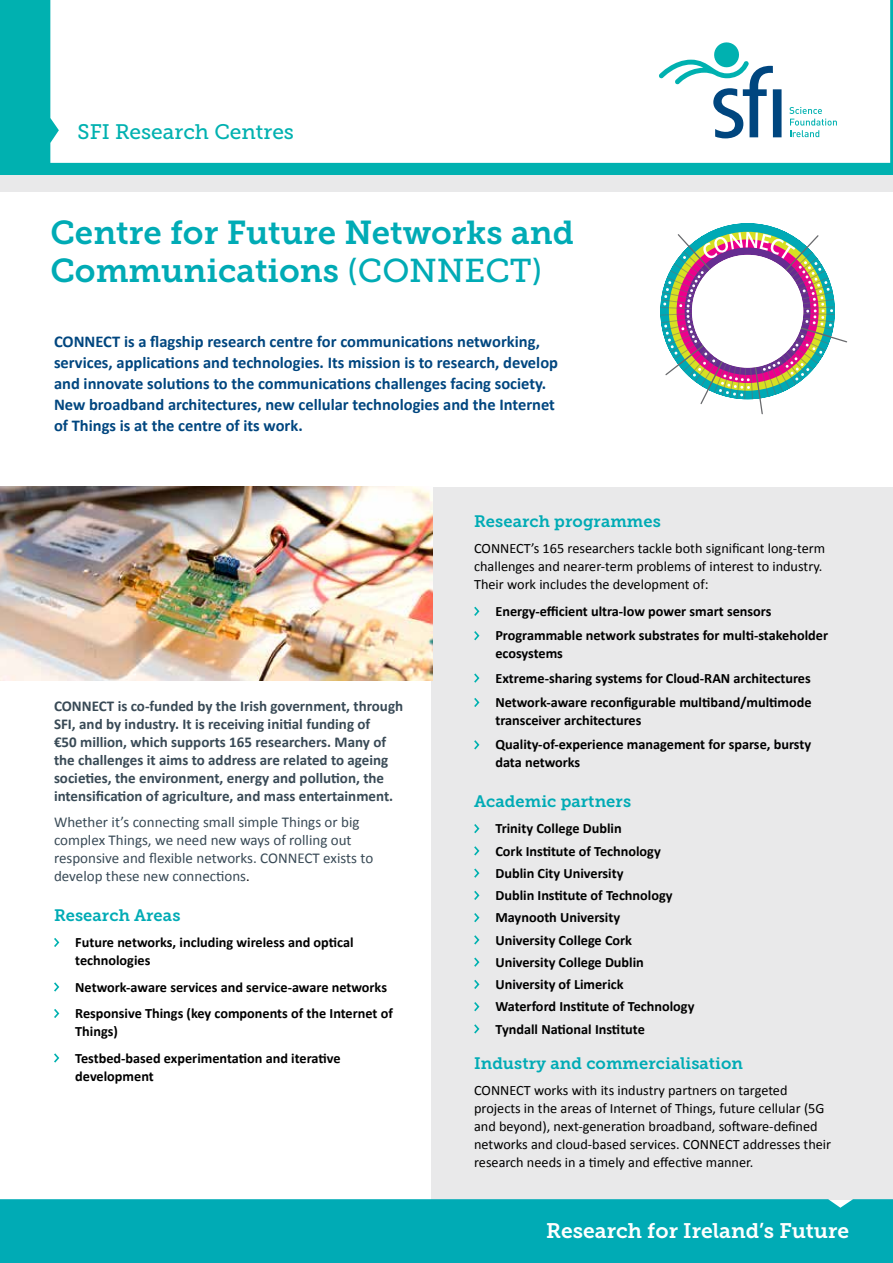
<style>
.page{position:relative;width:893px;height:1263px;background:#fff}
.page>*{position:absolute;margin:0;border:0;box-sizing:border-box;transform-origin:0 0}
.t1{font:33px/38px "Museo Slab 700";color:#00abb5}
.t2{font:21px "Museo Slab 700";color:#fff}
.t3{font:21px "Museo Slab 500";color:#00b1b0}
.t4{font:700 16.5px/21px "Calibri";color:#00467f}
.t5{font:16.5px "Museo Slab 700";letter-spacing:.005em;color:#00abb5}
.t6{font:700 15px/18px "Calibri";color:#394a56}
.t7{font:15px/18px "Calibri";color:#394a56}
.t8{font:700 14.25px/22.2px "Calibri";color:#000}
.t9{font:14.25px/18px "Calibri";color:#000}
.s1{font-family:"Museo Slab 500"}
.s2{font-size:14.25px;color:#000}
</style>
<div class="page">
<div style="left:0;top:170px;width:893px;height:21px;background:#e9e9ea"></div>
<div style="left:0;top:0;width:893px;height:174px;background:#00b1b0"></div>
<div style="left:50px;top:0;width:840px;height:163px;background:#fff"></div>
<div style="left:773px;top:89px;width:8px;height:48px;background:#00467f"></div>
<svg style="left:659px;top:41px;width:114px;height:97px;background:#c3dee6"></svg>
<svg style="left:789px;top:107px;width:48px;height:30px"></svg>
<div style="left:432px;top:487px;width:461px;height:712px;background:#e9e9ea"></div>
<svg style="left:54px;top:938px;width:6px;height:9px"></svg>
<svg style="left:54px;top:982px;width:6px;height:10px"></svg>
<svg style="left:54px;top:1009px;width:6px;height:9px"></svg>
<svg style="left:54px;top:1053px;width:6px;height:10px"></svg>
<svg style="left:474px;top:606px;width:6px;height:10px"></svg>
<svg style="left:474px;top:631px;width:6px;height:10px"></svg>
<svg style="left:474px;top:673px;width:6px;height:10px"></svg>
<svg style="left:474px;top:698px;width:6px;height:9px"></svg>
<svg style="left:474px;top:740px;width:6px;height:10px"></svg>
<svg style="left:474px;top:824px;width:6px;height:10px"></svg>
<svg style="left:474px;top:846px;width:6px;height:10px"></svg>
<svg style="left:474px;top:868px;width:6px;height:10px"></svg>
<svg style="left:474px;top:890px;width:6px;height:10px"></svg>
<svg style="left:474px;top:913px;width:6px;height:10px"></svg>
<svg style="left:474px;top:935px;width:6px;height:10px"></svg>
<svg style="left:474px;top:957px;width:6px;height:10px"></svg>
<svg style="left:474px;top:979px;width:6px;height:10px"></svg>
<svg style="left:474px;top:1002px;width:6px;height:10px"></svg>
<svg style="left:474px;top:1024px;width:6px;height:10px"></svg>
<div style="left:0;top:1199px;width:893px;height:64px;background:#00abb5"></div>
<img style="left:0;top:487px;width:433px;height:193px">
<svg style="left:660px;top:223px;width:188px;height:192px"></svg>
<div style="left:692px;top:255px;width:111px;height:113px;background:#fff;border-radius:50%"></div>
<h2 class="t3" style="left:78px;top:120px;width:218px">SFI Research Centres</h2>
<h1 class="t1" style="left:50px;top:214px;width:525px">Centre for Future Networks and<br>Communications <span class="s1">(CONNECT)</span></h1>
<p class="t4" style="left:54px;top:331px;width:506px">CONNECT is a flagship research centre for communications networking, services, applications and technologies. Its mission is to research, develop and innovate solutions to the communications challenges facing society.<br>New broadband architectures, new cellular technologies and the Internet of Things is at the centre of its work.</p>
<p class="t6" style="left:54px;top:697px;width:351px">CONNECT is co-funded by the Irish government, through SFI, and by industry. It is receiving initial funding of<br>€50 million, which supports 165 researchers. Many of the challenges it aims to address are related to ageing societies, the environment, energy and pollution, the intensification of agriculture, and mass entertainment.</p>
<p class="t7" style="left:54px;top:813px;width:321px">Whether it’s connecting small simple Things or big complex Things, we need new ways of rolling out responsive and flexible networks. CONNECT exists to develop these new connections<span class="s2">.</span></p>
<p class="t5" style="left:54px;top:905px;width:128px">Research Areas</p>
<p class="t8" style="left:75px;top:933px;width:280px;line-height:18px">Future networks, including wireless and optical technologies</p>
<p class="t8" style="left:75px;top:973px;width:319px;line-height:26.5px">Network-aware services and service-aware networks<br>Responsive Things (key components of the Internet of</p>
<p class="t8" style="left:75px;top:1018px;width:267px;line-height:26.5px">Things)<br>Testbed-based experimentation and iterative</p>
<p class="t8" style="left:75px;top:1065px;width:80px">development</p>
<p class="t5" style="left:474px;top:512px;width:188px">Research programmes</p>
<p class="t9" style="left:474px;top:540px;width:352px">CONNECT’s 165 researchers tackle both significant long-term challenges and nearer-term problems of interest to industry.<br>Their work includes the development of:</p>
<p class="t8" style="left:495px;top:599px;width:334px;line-height:24.5px">Energy-efficient ultra-low power smart sensors<br>Programmable network substrates for multi-stakeholder</p>
<p class="t8" style="left:495px;top:641px;width:318px;line-height:24.5px">ecosystems<br>Extreme-sharing systems for Cloud-RAN architectures<br>Network-aware reconfigurable multiband/multimode</p>
<p class="t8" style="left:495px;top:708px;width:317px;line-height:24.5px">transceiver architectures<br>Quality-of-experience management for sparse, bursty</p>
<p class="t8" style="left:495px;top:752px;width:86px">data networks</p>
<p class="t5" style="left:474px;top:792px;width:158px">Academic partners</p>
<p class="t8" style="left:495px;top:817px;width:201px">Trinity College Dublin<br>Cork Institute of Technology<br>Dublin City University<br>Dublin Institute of Technology<br>Maynooth University<br>University College Cork<br>University College Dublin<br>University of Limerick<br>Waterford Institute of Technology<br>Tyndall National Institute</p>
<p class="t5" style="left:474px;top:1053px;width:270px">Industry and commercialisation</p>
<p class="t9" style="left:474px;top:1081px;width:359px">CONNECT works with its industry partners on targeted projects in the areas of Internet of Things, future cellular (5G and beyond), next-generation broadband, software-defined networks and cloud-based services. CONNECT addresses their research needs in a timely and effective manner.</p>
<h2 class="t2" style="left:546px;top:1219px;width:304px">Research for Ireland’s Future</h2>
</div>
